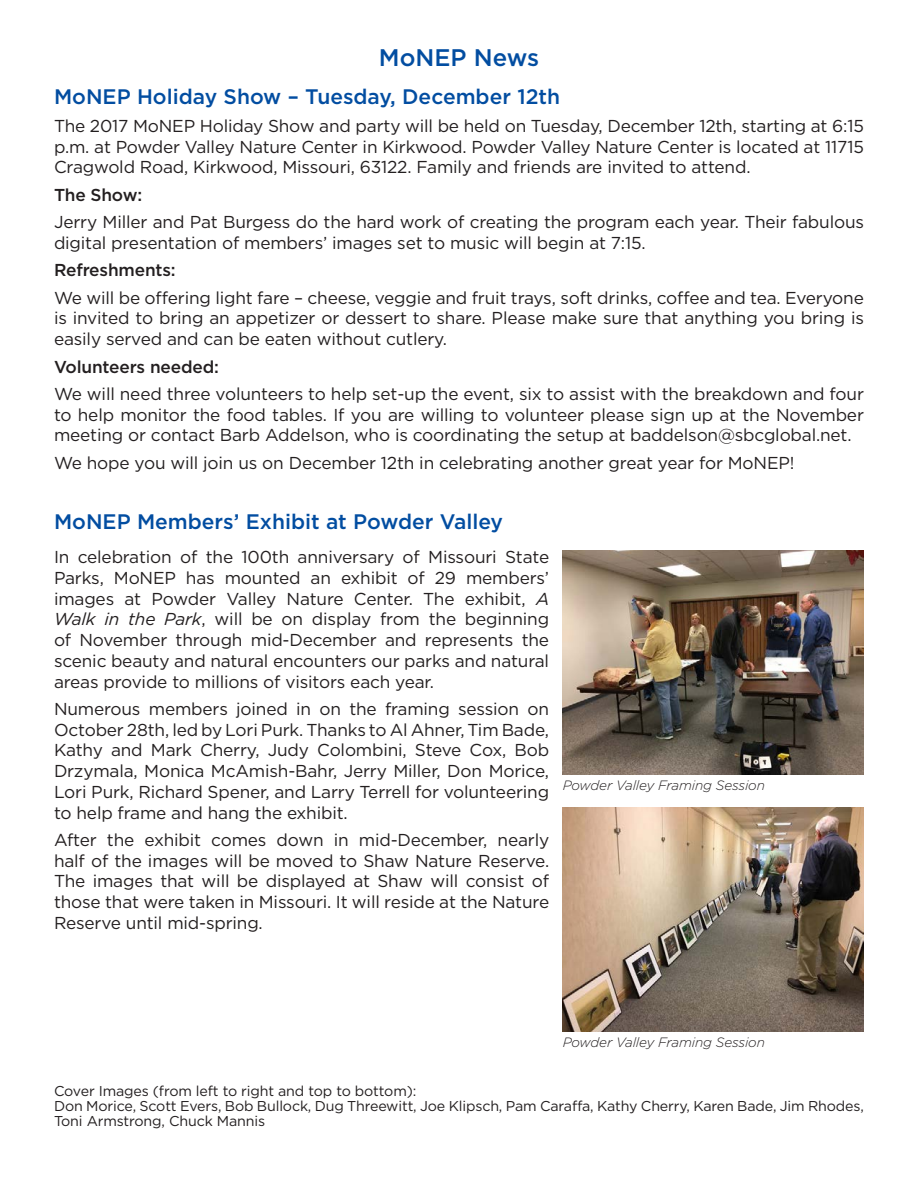
<style>
.page{position:relative;width:918px;height:1188px;background:#fff}
.page>*{position:absolute;margin:0;border:0;box-sizing:border-box;transform-origin:0 0}
.t1{font:500 24px "Gotham";color:#024da1}
.Sub_Heading{font:500 21px "Gotham";color:#024da1}
.Sub_Heading-2{font:17.25px/20.7px "Gotham";letter-spacing:-.01em;color:#231f20;text-align:justify}
.Main_Paragraph_Text{font:17.25px/20.7px "Gotham";letter-spacing:-.01em;color:#231f20;text-align:justify}
.Sub_Heading-3{font:500 17.25px "Gotham";letter-spacing:-.01em;color:#231f20}
.Main_Paragraph_Text-2{font:14.25px/15px "Gotham";letter-spacing:-.01em;color:#231f20}
.Main_Paragraph_Text-3{font:italic 300 13.5px "Gotham";letter-spacing:-.01em;color:#231f20}
.s1{font-style:italic}
</style>
<div class="page">
<img style="left:563px;top:551px;width:301px;height:224px">
<img style="left:563px;top:807px;width:301px;height:225px">
<p class="t1" style="left:379px;top:42px;width:162px">MoNEP News</p>
<p class="Sub_Heading" style="left:54px;top:83px;width:508px">MoNEP Holiday Show – Tuesday, December 12th</p>
<p class="Sub_Heading-2" style="left:54px;top:115px;width:811px">The 2017 MoNEP Holiday Show and party will be held on Tuesday, December 12th, starting at 6:15 p.m. at Powder Valley Nature Center in Kirkwood. Powder Valley Nature Center is located at 11715<br>Cragwold Road, Kirkwood, Missouri, 63122. Family and friends are invited to attend.</p>
<p class="Sub_Heading-3" style="left:54px;top:183px;width:90px">The Show:</p>
<p class="Sub_Heading-2" style="left:54px;top:211px;width:812px">Jerry Miller and Pat Burgess do the hard work of creating the program each year. Their fabulous digital presentation of members’ images set to music will begin at 7:15.</p>
<p class="Sub_Heading-3" style="left:54px;top:259px;width:123px">Refreshments:</p>
<p class="Sub_Heading-2" style="left:54px;top:287px;width:812px">We will be offering light fare – cheese, veggie and fruit trays, soft drinks, coffee and tea. Everyone is invited to bring an appetizer or dessert to share. Please make sure that anything you bring is easily served and can be eaten without cutlery.</p>
<p class="Sub_Heading-3" style="left:54px;top:355px;width:166px">Volunteers needed:</p>
<p class="Sub_Heading-2" style="left:54px;top:383px;width:812px">We will need three volunteers to help set-up the event, six to assist with the breakdown and four to help monitor the food tables. If you are willing to volunteer please sign up at the November meeting or contact Barb Addelson, who is coordinating the setup at baddelson@sbcglobal.net.</p>
<p class="Sub_Heading-2" style="left:54px;top:452px;width:742px">We hope you will join us on December 12th in celebrating another great year for MoNEP!</p>
<p class="Sub_Heading" style="left:54px;top:508px;width:451px">MoNEP Members’ Exhibit at Powder Valley</p>
<p class="Main_Paragraph_Text" style="left:54px;top:547px;width:497px">In celebration of the 100th anniversary of Missouri State Parks, MoNEP has mounted an exhibit of 29 members’ images at Powder Valley Nature Center. The exhibit, <span class="s1">A Walk in the Park</span>, will be on display from the beginning of November through mid-December and represents the scenic beauty and natural encounters our parks and natural areas provide to millions of visitors each year.</p>
<p class="Main_Paragraph_Text" style="left:54px;top:698px;width:497px">Numerous members joined in on the framing session on October 28th, led by Lori Purk. Thanks to Al Ahner, Tim Bade, Kathy and Mark Cherry, Judy Colombini, Steve Cox, Bob Drzymala, Monica McAmish-Bahr, Jerry Miller, Don Morice, Lori Purk, Richard Spener, and Larry Terrell for volunteering to help frame and hang the exhibit.</p>
<p class="Main_Paragraph_Text" style="left:54px;top:829px;width:497px">After the exhibit comes down in mid-December, nearly half of the images will be moved to Shaw Nature Reserve.<br>The images that will be displayed at Shaw will consist of those that were taken in Missouri. It will reside at the Nature Reserve until mid-spring.</p>
<p class="Main_Paragraph_Text-3" style="left:563px;top:777px;width:204px">Powder Valley Framing Session</p>
<p class="Main_Paragraph_Text-3" style="left:563px;top:1034px;width:204px">Powder Valley Framing Session</p>
<p class="Main_Paragraph_Text-2" style="left:54px;top:1083px;width:364px">Cover Images (from left to right and top to bottom):</p>
<p class="Main_Paragraph_Text-2" style="left:54px;top:1098px;width:812px">Don Morice, Scott Evers, Bob Bullock, Dug Threewitt, Joe Klipsch, Pam Caraffa, Kathy Cherry, Karen Bade, Jim Rhodes,<br>Toni Armstrong, Chuck Mannis</p>
</div>
